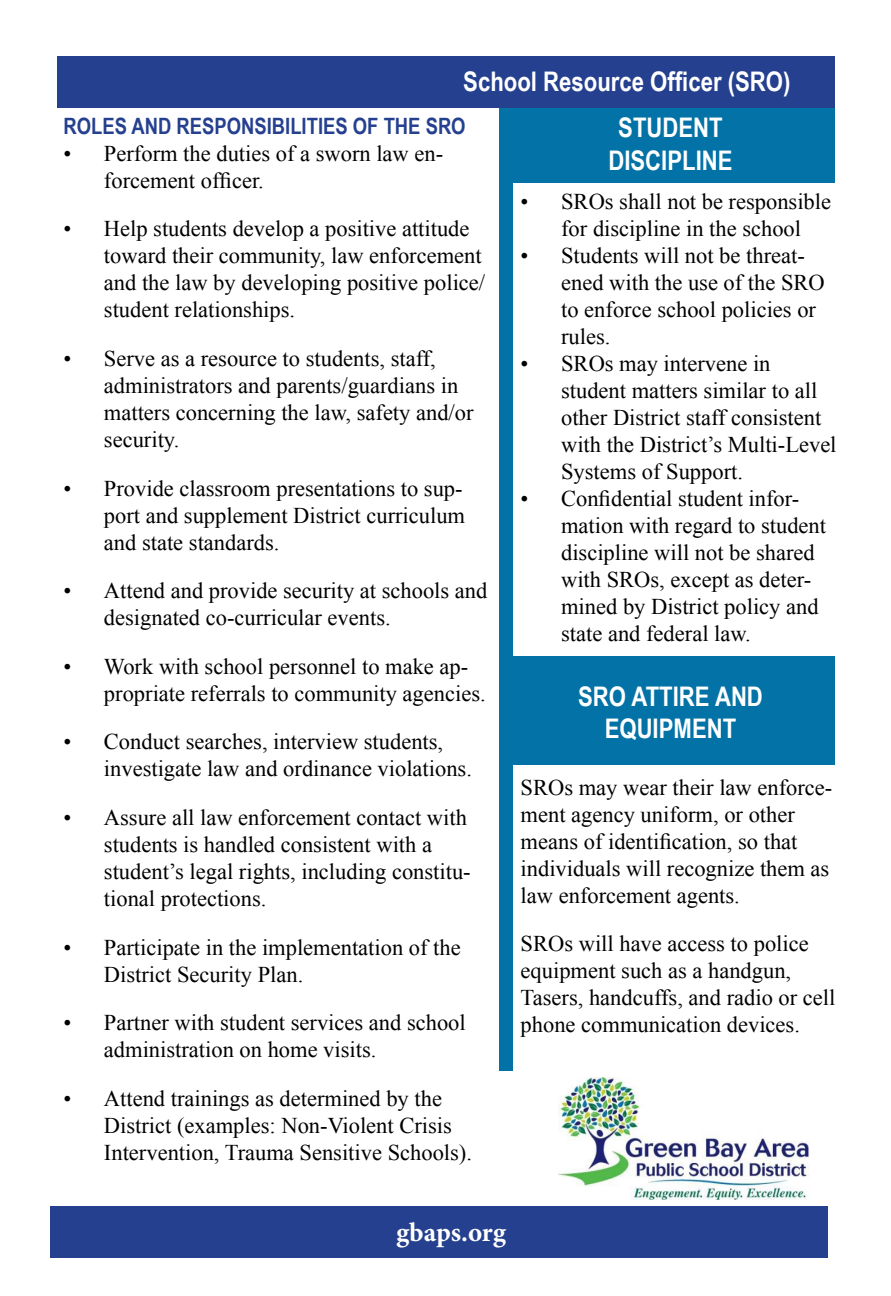
<style>
.page{position:relative;width:891px;height:1296px;background:#fff}
.page>*{position:absolute;margin:0;border:0;box-sizing:border-box;transform-origin:0 0}
.t1{font:700 27px/32.4px "Arial Narrow";color:#fff;text-align:center}
.t2{font:700 27px "Minion Pro";color:#fff}
.t3{font:22.5px/27px "Times New Roman";color:#000}
.t4{font:700 22.5px "Arial Narrow";color:#25408f}
</style>
<div class="page">
<div style="left:499px;top:108px;width:335px;height:963px;background:#0372a6"></div>
<div style="left:57px;top:57px;width:777px;height:51px;background:#25408f"></div>
<div style="left:513px;top:184px;width:321px;height:472px;background:#fff"></div>
<div style="left:513px;top:765px;width:321px;height:306px;background:#fff"></div>
<div style="left:51px;top:1206px;width:777px;height:51px;background:#25408f"></div>
<img style="left:558px;top:1078px;width:252px;height:121px">
<p class="t1" style="left:463px;top:64px;width:329px">School Resource Officer (SRO)</p>
<p class="t4" style="left:63px;top:109px;width:404px">ROLES AND RESPONSIBILITIES OF THE SRO</p>
<p class="t3" style="left:104px;top:139px;width:341px;text-indent:-40px">• Perform the duties of a sworn law en&shy;forcement officer.</p>
<p class="t3" style="left:104px;top:215px;width:383px;text-indent:-40px">• Help students develop a positive attitude toward their community, law enforcement and the law by developing positive police/ student relationships.</p>
<p class="t3" style="left:104px;top:345px;width:371px;text-indent:-40px">• Serve as a resource to students, staff, administrators and parents/guardians in matters concerning the law, safety and/or security.</p>
<p class="t3" style="left:104px;top:474px;width:363px;text-align:justify;text-indent:-40px">• Provide classroom presentations to sup&shy;port and supplement District curriculum and state standards.</p>
<p class="t3" style="left:104px;top:577px;width:385px;text-indent:-40px">• Attend and provide security at schools and designated co-curricular events.</p>
<p class="t3" style="left:104px;top:652px;width:383px;text-indent:-41px">• Work with school personnel to make ap&shy;propriate referrals to community agencies.</p>
<p class="t3" style="left:104px;top:728px;width:370px;text-indent:-40px">• Conduct searches, interview students, investigate law and ordinance violations.</p>
<p class="t3" style="left:104px;top:804px;width:368px;text-indent:-40px">• Assure all law enforcement contact with students is handled consistent with a student’s legal rights, including constitu&shy;tional protections.</p>
<p class="t3" style="left:104px;top:933px;width:358px;text-indent:-40px">• Participate in the implementation of the<br>District Security Plan.</p>
<p class="t3" style="left:104px;top:1009px;width:363px;text-indent:-40px">• Partner with student services and school administration on home visits.</p>
<p class="t3" style="left:104px;top:1084px;width:370px;text-indent:-40px">• Attend trainings as determined by the<br>District (examples: Non-Violent Crisis<br>Intervention, Trauma Sensitive Schools).</p>
<p class="t1" style="left:608px;top:110px;width:126px">STUDENT<br>DISCIPLINE</p>
<p class="t3" style="left:521px;top:188px;width:312px;text-align:center">• SROs shall not be responsible for discipline in the school</p>
<p class="t3" style="left:561px;top:242px;width:265px;text-indent:-40px">• Students will not be threat&shy;ened with the use of the SRO to enforce school policies or rules.</p>
<p class="t3" style="left:561px;top:350px;width:277px;text-indent:-40px">• SROs may intervene in student matters similar to all other District staff consistent with the District’s Multi-Level<br>Systems of Support.</p>
<p class="t3" style="left:561px;top:485px;width:266px;text-indent:-40px">• Confidential student infor&shy;mation with regard to student discipline will not be shared with SROs, except as deter&shy;mined by District policy and state and federal law.</p>
<p class="t1" style="left:578px;top:679px;width:186px">SRO ATTIRE AND<br>EQUIPMENT</p>
<p class="t3" style="left:521px;top:773px;width:313px">SROs may wear their law enforce&shy;ment agency uniform, or other means of identification, so that individuals will recognize them as law enforcement agents.</p>
<p class="t3" style="left:521px;top:930px;width:316px">SROs will have access to police equipment such as a handgun,<br>Tasers, handcuffs, and radio or cell phone communication devices.</p>
<p class="t2" style="left:396px;top:1213px;width:112px">gbaps.org</p>
</div>
